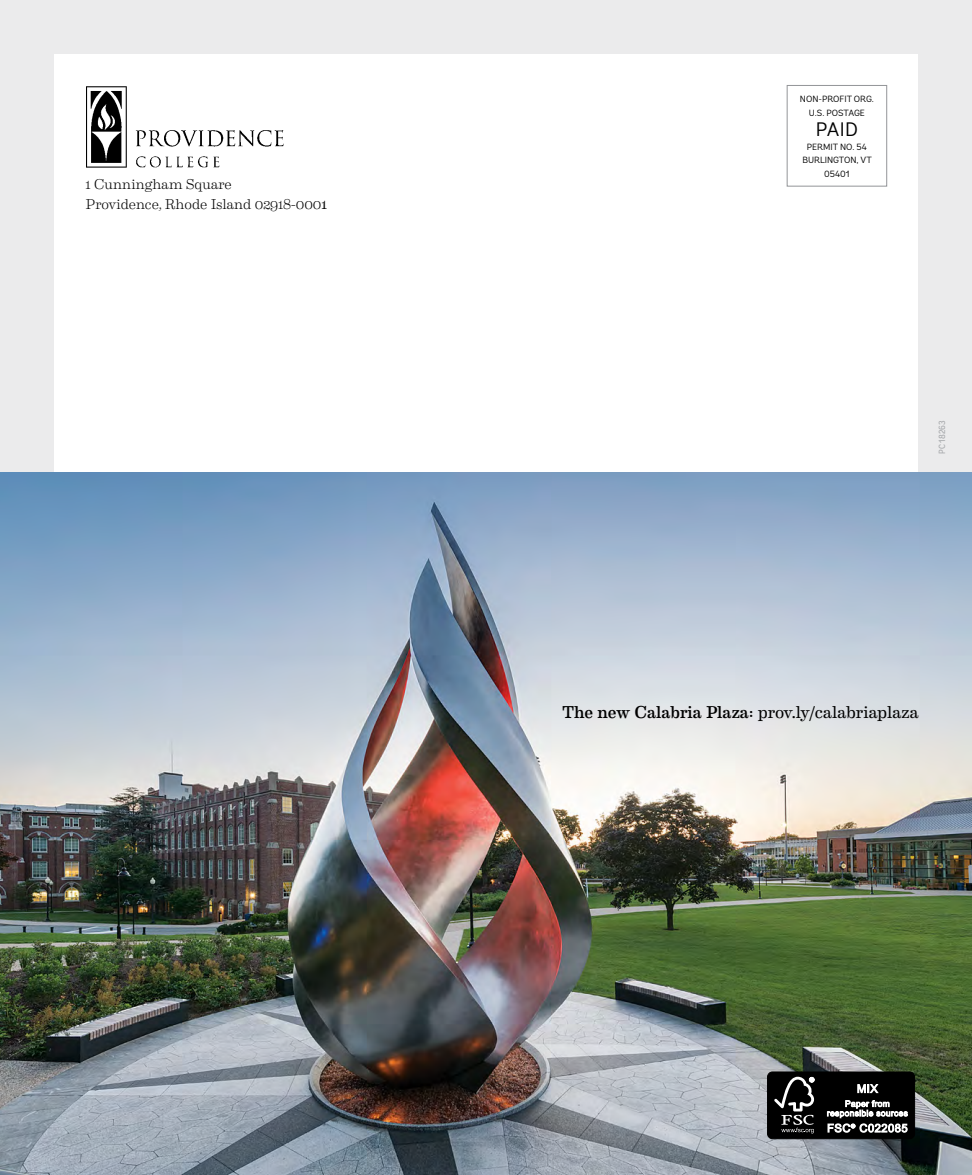
<style>
.page{position:relative;width:972px;height:1175px;background:#fff}
.page>*{position:absolute;margin:0;border:0;box-sizing:border-box;transform-origin:0 0}
.t1{font:19.5px "Andes";color:#000}
.t2{font:17.25px "Eames Century Modern";letter-spacing:-.005em;color:#000}
.t3{font:300 14.25px "Eames Century Modern";letter-spacing:-.005em;color:#000}
.t4{font:9px "Andes";color:#000}
.t5{font:9px "Andes Condensed";color:#a7a9ac}
.s1{font-weight:400}
.s2{font-style:inherit}
</style>
<div class="page">
<div style="left:0;top:0;width:972px;height:589px;background:#ebebec"></div>
<div style="left:54px;top:54px;width:864px;height:535px;background:#fff"></div>
<img style="left:0;top:472px;width:972px;height:702px">
<img style="left:86px;top:86px;width:198px;height:82px">
<div style="left:787px;top:85px;width:100px;height:101px;background:#fff;border:1px solid #939598"></div>
<div style="left:768px;top:1072px;width:147px;height:66px;background:#000;border-radius:5px"></div>
<div style="left:767px;top:1071px;width:148px;height:68px;border:1px solid #000;border-radius:5px"></div>
<svg style="left:774px;top:1076px;width:40px;height:57px"></svg>
<svg style="left:857px;top:1084px;width:21px;height:10px"></svg>
<svg style="left:827px;top:1100px;width:81px;height:32px"></svg>
<p class="t3" style="left:86px;top:174px;width:148px">1 Cunningham Square</p>
<p class="t3" style="left:86px;top:193px;width:243px">Providence, Rhode Island 02918-000<span class="s1">1</span></p>
<p class="t4" style="left:800px;top:94px;width:76px">NON-PROFIT ORG.</p>
<p class="t4" style="left:809px;top:107px;width:57px">U.S. POSTAGE</p>
<p class="t1" style="left:816px;top:118px;width:44px">PAID</p>
<p class="t4" style="left:807px;top:141px;width:62px">PERMIT NO. 54</p>
<p class="t4" style="left:802px;top:155px;width:71px">BURLINGTON, VT</p>
<p class="t4" style="left:824px;top:168px;width:27px">05401</p>
<p class="t5" style="left:937px;top:454px;width:35px;rotate:-90deg">PC 18263</p>
<p class="t2" style="left:562px;top:699px;width:358px"><span class="s2">The new Calabria Plaza:</span> prov.ly/calabriaplaza</p>
</div>
